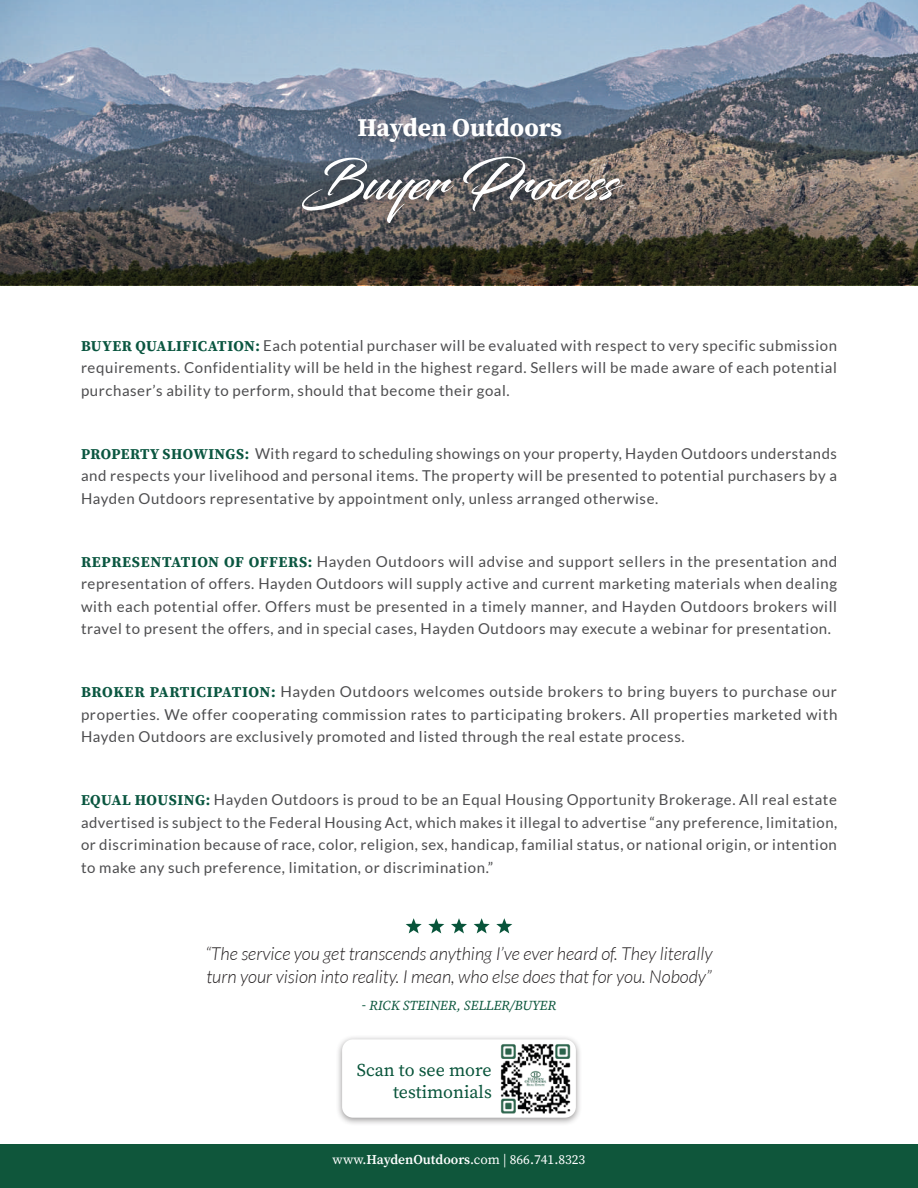
<style>
.page{position:relative;width:918px;height:1188px;background:#fff}
.page>*{position:absolute;margin:0;border:0;box-sizing:border-box;transform-origin:0 0}
.t1{font:50.85px "Blacksword";color:#fff}
.t2{font:700 25.5px "Source Serif Pro";color:#fff}
.t3{font:italic 300 18px/23.4px "Lato";color:#231f20}
.t4{font:18px/21.6px "Source Serif Pro";color:#08543a;text-align:right}
.t5{font:15px/22.5px "Lato";letter-spacing:.04em;color:#4d4d4f;text-align:justify}
.t6{font:italic 13.65px "Source Serif Pro";letter-spacing:-.01em;color:#08543a}
.t7{font:13.5px "Source Serif Pro";color:#fff}
.s1{font-family:"Source Serif Pro";font-weight:700;color:#0a5640}
.s2{font-weight:600}
</style>
<div class="page">
<div style="left:0;top:1144px;width:918px;height:44px;background:#0f563b"></div>
<img style="left:0;top:0;width:918px;height:156px">
<svg style="left:0;top:156px;width:918px;height:129px;background:#4c4a43"></svg>
<div style="left:294px;top:153px;width:338px;height:82px;background:#231f20;opacity:.45"></div>
<div style="left:351px;top:114px;width:218px;height:40px;background:#231f20;opacity:.45"></div>
<svg style="left:406px;top:918px;width:16px;height:15px"></svg>
<svg style="left:428px;top:918px;width:16px;height:15px"></svg>
<svg style="left:451px;top:918px;width:16px;height:15px"></svg>
<svg style="left:474px;top:918px;width:16px;height:15px"></svg>
<svg style="left:496px;top:918px;width:16px;height:15px"></svg>
<div style="left:336px;top:1035px;width:246px;height:91px;background:#231f20;opacity:.45"></div>
<div style="left:342px;top:1039px;width:234px;height:79px;background:#fff;border-radius:11px"></div>
<img style="left:500px;top:1044px;width:71px;height:70px">
<h2 class="t2" style="left:358px;top:110px;width:206px">Hayden Outdoors</h2>
<h1 class="t1" style="left:302px;top:152px;width:315px">Buyer Process</h1>
<p class="t5" style="left:81px;top:334px;width:757px"><span class="s1">BUYER QUALIFICATION:</span> Each potential purchaser will be evaluated with respect to very specific submission requirements. Confidentiality will be held in the highest regard. Sellers will be made aware of each potential purchaser’s ability to perform, should that become their goal.</p>
<p class="t5" style="left:81px;top:442px;width:758px"><span class="s1">PROPERTY SHOWINGS:</span> With regard to scheduling showings on your property, Hayden Outdoors understands and respects your livelihood and personal items. The property will be presented to potential purchasers by a Hayden Outdoors representative by appointment only, unless arranged otherwise.</p>
<p class="t5" style="left:81px;top:550px;width:758px"><span class="s1">REPRESENTATION OF OFFERS:</span> Hayden Outdoors will advise and support sellers in the presentation and representation of offers. Hayden Outdoors will supply active and current marketing materials when dealing with each potential offer. Offers must be presented in a timely manner, and Hayden Outdoors brokers will travel to present the offers, and in special cases, Hayden Outdoors may execute a webinar for presentation.</p>
<p class="t5" style="left:81px;top:680px;width:758px"><span class="s1">BROKER PARTICIPATION:</span> Hayden Outdoors welcomes outside brokers to bring buyers to purchase our properties. We offer cooperating commission rates to participating brokers. All properties marketed with Hayden Outdoors are exclusively promoted and listed through the real estate process.</p>
<p class="t5" style="left:81px;top:788px;width:758px"><span class="s1">EQUAL HOUSING:</span> Hayden Outdoors is proud to be an Equal Housing Opportunity Brokerage. All real estate advertised is subject to the Federal Housing Act, which makes it illegal to advertise “any preference, limitation, or discrimination because of race, color, religion, sex, handicap, familial status, or national origin, or intention to make any such preference, limitation, or discrimination.”</p>
<p class="t3" style="left:205px;top:942px;width:509px">“The service you get transcends anything I’ve ever heard of. They literally turn your vision into reality. I mean, who else does that for you. Nobody”</p>
<p class="t6" style="left:362px;top:997px;width:196px">- RICK STEINER, SELLER/BUYER</p>
<p class="t4" style="left:357px;top:1059px;width:136px">Scan to see more testimonials</p>
<p class="t7" style="left:333px;top:1151px;width:254px">www.<span class="s2">HaydenOutdoors</span>.com | 866.741.8323</p>
</div>
